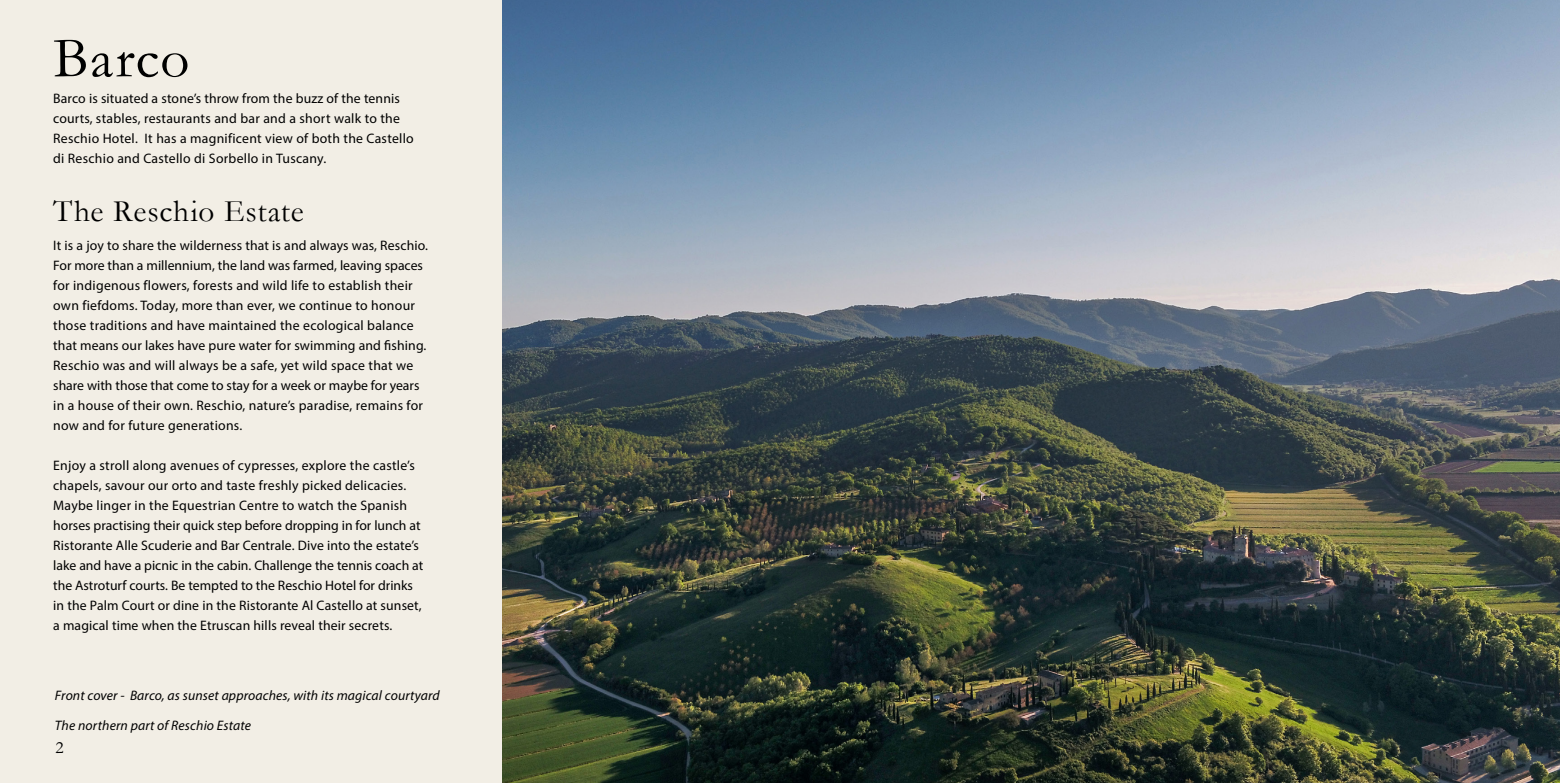
<style>
.page{position:relative;width:1560px;height:783px;background:#fff}
.page>*{position:absolute;margin:0;border:0;box-sizing:border-box;transform-origin:0 0}
.t1{font:57.5px "Garamond";letter-spacing:.02em;color:#000}
.t2{font:31.25px "Garamond";letter-spacing:.025em;color:#000}
.t3{font:17.5px "Garamond";color:#000}
.t4{font:13.75px/20px "Myriad Pro";letter-spacing:.01em;color:#000}
.t5{font:italic 13.75px/30px "Myriad Pro";letter-spacing:.01em;color:#000}
</style>
<div class="page">
<div style="left:0;top:0;width:1560px;height:782px;background:#f2eee5"></div>
<img style="left:503px;top:0;width:1057px;height:782px">
<h1 class="t1" style="left:53px;top:20px;width:138px">Barco</h1>
<p class="t4" style="left:53px;top:88px;width:362px">Barco is situated a stone’s throw from the buzz of the tennis courts, stables, restaurants and bar and a short walk to the Reschio Hotel. It has a magnificent view of both the Castello di Reschio and Castello di Sorbello in Tuscany.</p>
<h2 class="t2" style="left:53px;top:190px;width:252px">The Reschio Estate</h2>
<p class="t4" style="left:53px;top:235px;width:376px">It is a joy to share the wilderness that is and always was, Reschio.<br>For more than a millennium, the land was farmed, leaving spaces for indigenous flowers, forests and wild life to establish their own fiefdoms. Today, more than ever, we continue to honour those traditions and have maintained the ecological balance that means our lakes have pure water for swimming and fishing.<br>Reschio was and will always be a safe, yet wild space that we share with those that come to stay for a week or maybe for years in a house of their own. Reschio, nature’s paradise, remains for now and for future generations.</p>
<p class="t4" style="left:53px;top:455px;width:372px">Enjoy a stroll along avenues of cypresses, explore the castle’s chapels, savour our orto and taste freshly picked delicacies.<br>Maybe linger in the Equestrian Centre to watch the Spanish horses practising their quick step before dropping in for lunch at Ristorante Alle Scuderie and Bar Centrale. Dive into the estate’s lake and have a picnic in the cabin. Challenge the tennis coach at the Astroturf courts. Be tempted to the Reschio Hotel for drinks in the Palm Court or dine in the Ristorante Al Castello at sunset, a magical time when the Etruscan hills reveal their secrets.</p>
<p class="t5" style="left:55px;top:679px;width:386px">Front cover - Barco, as sunset approaches, with its magical courtyard<br>The northern part of Reschio Estate</p>
<p class="t3" style="left:55px;top:736px;width:10px">2</p>
</div>
